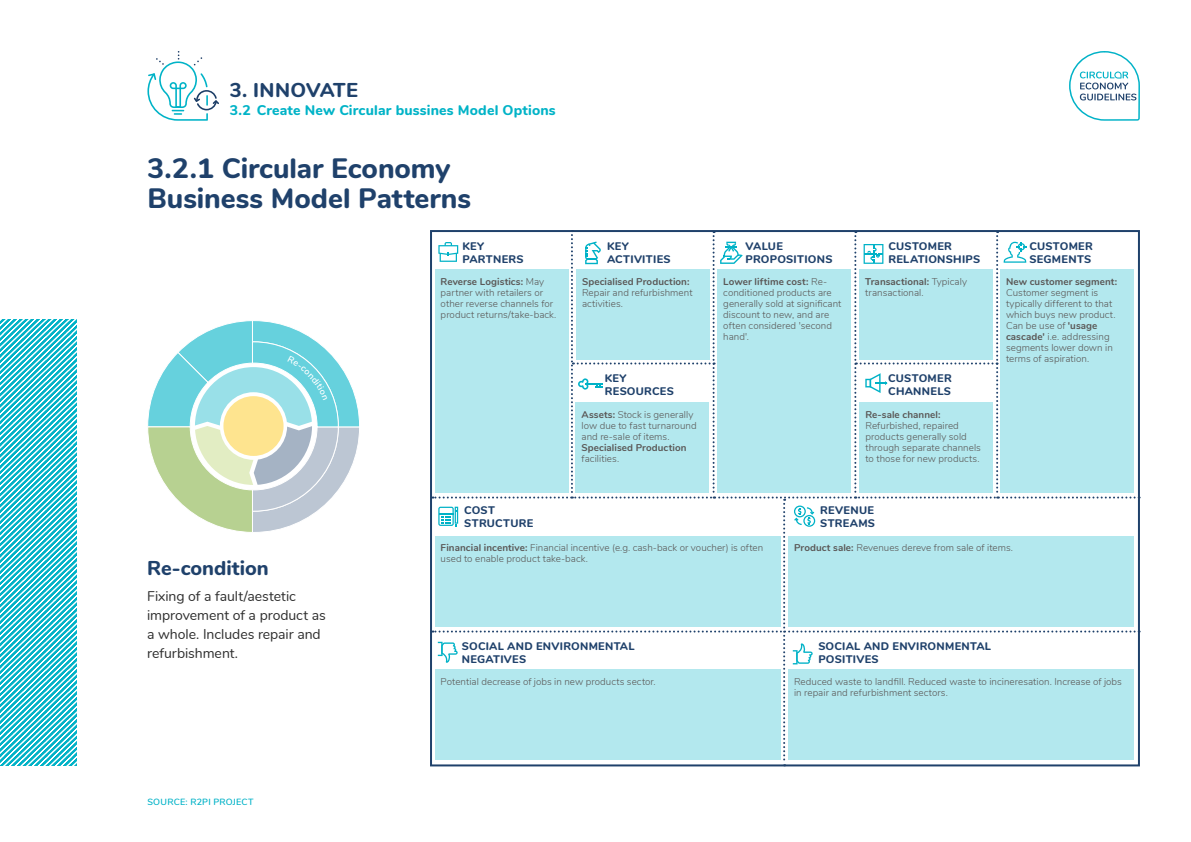
<style>
.page{position:relative;width:1191px;height:842px;background:#fff}
.page>*{position:absolute;margin:0;border:0;box-sizing:border-box;transform-origin:0 0}
.t1{font:800 28px/30px "Nunito";color:#1f416b}
.t2{font:800 20px "Nunito";color:#1f416b}
.t3{font:14px/19px "Nunito";letter-spacing:-.005em;color:#2e2e2e}
.t4{font:800 14px "Nunito";letter-spacing:.01em;color:#00b3c7}
.t5{font:800 11px/13px "Nunito";letter-spacing:.025em;color:#1f416b}
.t6{font:300 9.8px/11px "Nunito";letter-spacing:.005em;color:#5a5756}
.t7{font:700 9.8px "Nunito";letter-spacing:.005em;color:#5a5756}
.t8{font:600 9px "Nunito";letter-spacing:.025em;color:#00b2c7}
.s1{font-weight:700}
</style>
<div class="page">
<svg style="left:1069px;top:51px;width:71px;height:70px"></svg>
<svg style="left:432px;top:230px;width:707px;height:536px"></svg>
<svg style="left:0;top:319px;width:77px;height:447px"></svg>
<svg style="left:147px;top:51px;width:72px;height:70px"></svg>
<svg style="left:148px;top:321px;width:211px;height:211px"></svg>
<h2 class="t2" style="left:230px;top:75px;width:130px">3. INNOVATE</h2>
<h3 class="t4" style="left:230px;top:100px;width:328px">3.2 Create New Circular bussines Model Options</h3>
<h1 class="t1" style="left:147px;top:151px;width:325px">3.2.1 Circular Economy<br>Business Model Patterns</h1>
<p class="t5" style="left:462px;top:239px;width:63px">KEY<br>PARTNERS</p>
<p class="t6" style="left:440px;top:275px;width:117px"><span class="s1">Reverse Logistics:</span> May partner with retailers or other reverse channels for product returns/take-back.</p>
<p class="t5" style="left:607px;top:239px;width:65px">KEY<br>ACTIVITIES</p>
<p class="t5" style="left:888px;top:239px;width:93px">CUSTOMER<br>RELATIONSHIPS</p>
<p class="t5" style="left:745px;top:239px;width:88px">VALUE<br>PROPOSITIONS</p>
<p class="t7" style="left:582px;top:274px;width:109px">Specialised Production:</p>
<p class="t6" style="left:582px;top:286px;width:112px">Repair and refurbishment activities.</p>
<p class="t6" style="left:723px;top:275px;width:120px"><span class="s1">Lower liftime cost:</span> Re&shy;conditioned products are generally sold at significant discount to new, and are often considered 'second hand'.</p>
<p class="t6" style="left:865px;top:275px;width:103px"><span class="s1">Transactional:</span> Typicaly transactional.</p>
<p class="t5" style="left:1029px;top:239px;width:65px">CUSTOMER<br>SEGMENTS</p>
<p class="t7" style="left:1006px;top:274px;width:113px">New customer segment:</p>
<p class="t6" style="left:1006px;top:286px;width:111px">Customer segment is typically different to that which buys new product.<br>Can be use of <span class="s1">'usage cascade'</span> i.e. addressing segments lower down in terms of aspiration.</p>
<p class="t5" style="left:605px;top:371px;width:71px">KEY<br>RESOURCES</p>
<p class="t5" style="left:888px;top:371px;width:65px">CUSTOMER<br>CHANNELS</p>
<p class="t6" style="left:581px;top:409px;width:117px"><span class="s1">Assets:</span> Stock is generally low due to fast turnaround and re-sale of items.</p>
<p class="t7" style="left:581px;top:440px;width:106px">Specialised Production</p>
<p class="t6" style="left:581px;top:453px;width:39px">facilities.</p>
<p class="t7" style="left:865px;top:407px;width:76px">Re-sale channel:</p>
<p class="t6" style="left:865px;top:420px;width:117px">Refurbished, repaired products generally sold through separate channels to those for new products.</p>
<p class="t5" style="left:464px;top:503px;width:71px">COST<br>STRUCTURE</p>
<p class="t5" style="left:820px;top:503px;width:56px">REVENUE<br>STREAMS</p>
<h2 class="t2" style="left:147px;top:553px;width:123px">Re-condition</h2>
<h3 class="t3" style="left:147px;top:586px;width:180px">Fixing of a fault/aestetic improvement of a product as a whole. Includes repair and refurbishment.</h3>
<p class="t8" style="left:147px;top:795px;width:108px">SOURCE: R2PI PROJECT</p>
<p class="t6" style="left:440px;top:542px;width:324px"><span class="s1">Financial incentive:</span> Financial incentive (e.g. cash-back or voucher) is often used to enable product take-back.</p>
<p class="t5" style="left:462px;top:639px;width:174px">SOCIAL AND ENVIRONMENTAL<br>NEGATIVES</p>
<p class="t6" style="left:794px;top:542px;width:220px"><span class="s1">Product sale:</span> Revenues dereve from sale of items.</p>
<p class="t5" style="left:818px;top:639px;width:174px">SOCIAL AND ENVIRONMENTAL<br>POSITIVES</p>
<p class="t6" style="left:440px;top:675px;width:216px">Potential decrease of jobs in new products sector.</p>
<p class="t6" style="left:794px;top:675px;width:329px">Reduced waste to landfill. Reduced waste to incineresation. Increase of jobs in repair and refurbishment sectors.</p>
</div>
